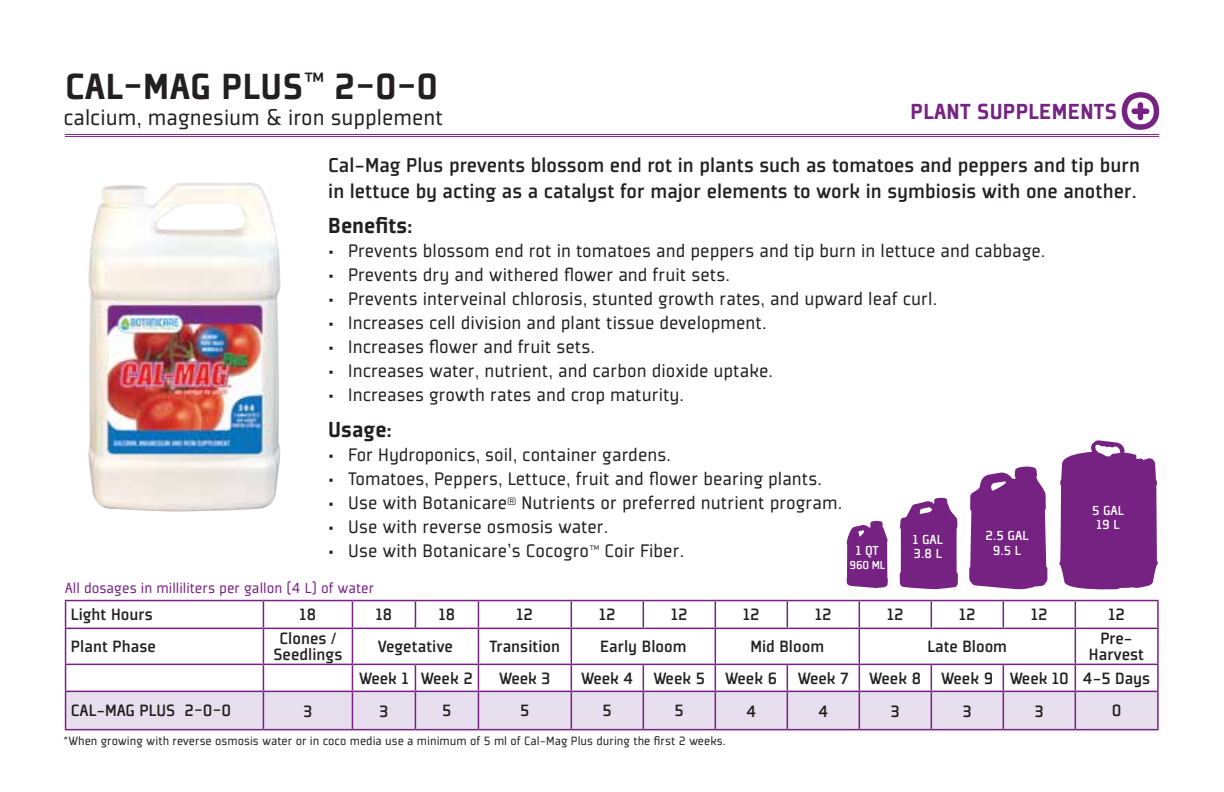
<style>
.page{position:relative;width:1224px;height:792px;background:#fff}
.page>*{position:absolute;margin:0;border:0;box-sizing:border-box;transform-origin:0 0}
.t1{font:900 40px "Plexes Pro";letter-spacing:.015em;color:#231f20}
.t2{font:24px "Plexes Pro";color:#231f20}
.t3{font:900 24px "Plexes Pro";letter-spacing:.015em;color:#762283}
.t4{font:900 24px "Plexes Pro";color:#231f20}
.t5{font:500 22px/26.4px "Plexes Pro";color:#231f20}
.t6{font:20px "Plexes Pro";color:#231f20}
.t7{font:500 18px/16px "Plexes Pro";color:#231f20;text-align:center}
.t8{font:16px "Plexes Pro";color:#762283}
.t9{font:500 14.4px/14.4px "Plexes Pro";color:#fff;text-align:center}
.t10{font:13.2px "Plexes Pro";color:#231f20}
.t11{font:500 12.6px "Plexes Pro";color:#fff}
</style>
<div class="page">
<img style="left:88px;top:182px;width:193px;height:330px">
<hr style="left:65px;top:136px;width:1094px;height:1px;background:#762283">
<hr style="left:65px;top:134px;width:1094px;height:1px;background:#762283">
<svg style="left:66px;top:601px;width:286px;height:90px"></svg>
<div style="left:263px;top:628px;width:89px;height:36px;background:#fff"></div>
<svg style="left:66px;top:692px;width:1091px;height:37px;background:#e5dceb"></svg>
<hr style="left:65px;top:600px;width:198px;height:1px;background:#762283">
<svg style="left:65px;top:601px;width:1px;height:27px"></svg>
<hr style="left:263px;top:600px;width:89px;height:1px;background:#762283">
<svg style="left:263px;top:601px;width:1px;height:27px"></svg>
<hr style="left:352px;top:600px;width:63px;height:1px;background:#762283">
<hr style="left:415px;top:600px;width:63px;height:1px;background:#762283">
<hr style="left:478px;top:600px;width:93px;height:1px;background:#762283">
<hr style="left:571px;top:600px;width:72px;height:1px;background:#762283">
<hr style="left:643px;top:600px;width:72px;height:1px;background:#762283">
<hr style="left:715px;top:600px;width:72px;height:1px;background:#762283">
<hr style="left:787px;top:600px;width:72px;height:1px;background:#762283">
<hr style="left:859px;top:600px;width:72px;height:1px;background:#762283">
<hr style="left:931px;top:600px;width:72px;height:1px;background:#762283">
<hr style="left:1003px;top:600px;width:72px;height:1px;background:#762283">
<hr style="left:1075px;top:600px;width:84px;height:1px;background:#762283">
<hr style="left:1157px;top:601px;width:2px;height:27px;background:#762283">
<hr style="left:65px;top:628px;width:198px;height:1px;background:#762283">
<hr style="left:65px;top:629px;width:1px;height:35px;background:#762283">
<hr style="left:263px;top:628px;width:89px;height:1px;background:#762283">
<hr style="left:263px;top:629px;width:1px;height:35px;background:#762283">
<hr style="left:1075px;top:628px;width:84px;height:1px;background:#762283">
<hr style="left:1157px;top:629px;width:2px;height:35px;background:#762283">
<hr style="left:65px;top:664px;width:198px;height:1px;background:#762283">
<svg style="left:65px;top:665px;width:1px;height:26px"></svg>
<hr style="left:263px;top:664px;width:89px;height:1px;background:#762283">
<svg style="left:263px;top:665px;width:1px;height:26px"></svg>
<hr style="left:1075px;top:664px;width:84px;height:1px;background:#762283">
<svg style="left:352px;top:601px;width:806px;height:90px"></svg>
<hr style="left:1157px;top:665px;width:2px;height:26px;background:#762283">
<hr style="left:65px;top:691px;width:198px;height:1px;background:#762283">
<hr style="left:65px;top:692px;width:1px;height:37px;background:#762283">
<hr style="left:263px;top:691px;width:89px;height:1px;background:#762283">
<hr style="left:263px;top:692px;width:1px;height:37px;background:#762283">
<hr style="left:352px;top:691px;width:63px;height:1px;background:#762283">
<hr style="left:352px;top:692px;width:1px;height:37px;background:#762283">
<hr style="left:415px;top:691px;width:63px;height:1px;background:#762283">
<hr style="left:415px;top:692px;width:1px;height:37px;background:#762283">
<hr style="left:478px;top:691px;width:93px;height:1px;background:#762283">
<hr style="left:478px;top:692px;width:1px;height:37px;background:#762283">
<hr style="left:571px;top:691px;width:72px;height:1px;background:#762283">
<hr style="left:571px;top:692px;width:1px;height:37px;background:#762283">
<hr style="left:643px;top:691px;width:72px;height:1px;background:#762283">
<hr style="left:643px;top:692px;width:1px;height:37px;background:#762283">
<hr style="left:715px;top:691px;width:72px;height:1px;background:#762283">
<hr style="left:715px;top:692px;width:1px;height:37px;background:#762283">
<hr style="left:787px;top:691px;width:72px;height:1px;background:#762283">
<hr style="left:787px;top:692px;width:1px;height:37px;background:#762283">
<hr style="left:859px;top:691px;width:72px;height:1px;background:#762283">
<hr style="left:859px;top:692px;width:1px;height:37px;background:#762283">
<hr style="left:931px;top:691px;width:72px;height:1px;background:#762283">
<hr style="left:931px;top:692px;width:1px;height:37px;background:#762283">
<hr style="left:1003px;top:691px;width:72px;height:1px;background:#762283">
<hr style="left:1003px;top:692px;width:1px;height:37px;background:#762283">
<hr style="left:1075px;top:691px;width:84px;height:1px;background:#762283">
<hr style="left:1075px;top:692px;width:1px;height:37px;background:#762283">
<hr style="left:1157px;top:692px;width:2px;height:37px;background:#762283">
<hr style="left:65px;top:729px;width:198px;height:1px;background:#762283">
<hr style="left:263px;top:729px;width:89px;height:1px;background:#762283">
<hr style="left:352px;top:729px;width:63px;height:1px;background:#762283">
<hr style="left:415px;top:729px;width:63px;height:1px;background:#762283">
<hr style="left:478px;top:729px;width:93px;height:1px;background:#762283">
<hr style="left:571px;top:729px;width:72px;height:1px;background:#762283">
<hr style="left:643px;top:729px;width:72px;height:1px;background:#762283">
<hr style="left:715px;top:729px;width:72px;height:1px;background:#762283">
<hr style="left:787px;top:729px;width:72px;height:1px;background:#762283">
<hr style="left:859px;top:729px;width:72px;height:1px;background:#762283">
<hr style="left:931px;top:729px;width:72px;height:1px;background:#762283">
<hr style="left:1003px;top:729px;width:72px;height:1px;background:#762283">
<hr style="left:1075px;top:729px;width:84px;height:1px;background:#762283">
<svg style="left:899px;top:497px;width:59px;height:92px;background:#8b4496"></svg>
<svg style="left:969px;top:466px;width:79px;height:124px;background:#8b4496"></svg>
<svg style="left:1059px;top:440px;width:99px;height:150px;background:#894094"></svg>
<svg style="left:846px;top:521px;width:42px;height:67px;background:#894194"></svg>
<svg style="left:1122px;top:92px;width:37px;height:38px"></svg>
<h1 class="t1" style="left:65px;top:61px;width:375px">CAL-MAG PLUS<sup>™</sup> 2-0-0</h1>
<p class="t2" style="left:63px;top:104px;width:381px">calcium, magnesium &amp; iron supplement</p>
<p class="t3" style="left:911px;top:96px;width:208px">PLANT SUPPLEMENTS</p>
<p class="t5" style="left:328px;top:152px;width:813px">Cal-Mag Plus prevents blossom end rot in plants such as tomatoes and peppers and tip burn in lettuce by acting as a catalyst for major elements to work in symbiosis with one another.</p>
<p class="t4" style="left:328px;top:211px;width:86px">Benefits:</p>
<p class="t6" style="left:328px;top:239px;width:719px">• Prevents blossom end rot in tomatoes and peppers and tip burn in lettuce and cabbage.</p>
<p class="t6" style="left:328px;top:263px;width:403px">• Prevents dry and withered flower and fruit sets.</p>
<p class="t6" style="left:328px;top:287px;width:610px">• Prevents interveinal chlorosis, stunted growth rates, and upward leaf curl.</p>
<p class="t6" style="left:328px;top:311px;width:440px">• Increases cell division and plant tissue development.</p>
<p class="t6" style="left:328px;top:335px;width:268px">• Increases flower and fruit sets.</p>
<p class="t6" style="left:328px;top:359px;width:446px">• Increases water, nutrient, and carbon dioxide uptake.</p>
<p class="t6" style="left:328px;top:383px;width:357px">• Increases growth rates and crop maturity.</p>
<p class="t4" style="left:328px;top:415px;width:65px">Usage:</p>
<p class="t6" style="left:328px;top:443px;width:344px">• For Hydroponics, soil, container gardens.</p>
<p class="t6" style="left:328px;top:467px;width:495px">• Tomatoes, Peppers, Lettuce, fruit and flower bearing plants.</p>
<p class="t6" style="left:328px;top:491px;width:516px">• Use with Botanicare<sup>®</sup> Nutrients or preferred nutrient program.</p>
<p class="t6" style="left:328px;top:515px;width:282px">• Use with reverse osmosis water.</p>
<p class="t6" style="left:328px;top:539px;width:357px">• Use with Botanicare’s Cocogro<sup>™</sup> Coir Fiber.</p>
<p class="t9" style="left:1092px;top:503px;width:34px">5 GAL<br>19 L</p>
<p class="t9" style="left:986px;top:529px;width:45px">2.5 GAL<br>9.5 L</p>
<p class="t9" style="left:913px;top:532px;width:32px">1 GAL</p>
<p class="t9" style="left:856px;top:543px;width:25px">1 QT</p>
<p class="t9" style="left:914px;top:546px;width:29px">3.8 L</p>
<p class="t11" style="left:850px;top:558px;width:37px">960 ML</p>
<p class="t8" style="left:65px;top:579px;width:311px">All dosages in milliliters per gallon (4 L) of water</p>
<p class="t7" style="left:71px;top:606px;width:83px">Light Hours</p>
<p class="t7" style="left:300px;top:606px;width:18px">18</p>
<p class="t7" style="left:376px;top:606px;width:18px">18</p>
<p class="t7" style="left:439px;top:606px;width:18px">18</p>
<p class="t7" style="left:517px;top:606px;width:18px">12</p>
<p class="t7" style="left:599px;top:606px;width:18px">12</p>
<p class="t7" style="left:671px;top:606px;width:18px">12</p>
<p class="t7" style="left:743px;top:606px;width:18px">12</p>
<p class="t7" style="left:815px;top:606px;width:18px">12</p>
<p class="t7" style="left:887px;top:606px;width:18px">12</p>
<p class="t7" style="left:959px;top:606px;width:18px">12</p>
<p class="t7" style="left:1031px;top:606px;width:18px">12</p>
<p class="t7" style="left:1108px;top:606px;width:18px">12</p>
<p class="t7" style="left:71px;top:638px;width:87px">Plant Phase</p>
<p class="t7" style="left:273px;top:630px;width:70px">Clones /<br>Seedlings</p>
<p class="t7" style="left:378px;top:638px;width:77px">Vegetative</p>
<p class="t7" style="left:490px;top:638px;width:72px">Transition</p>
<p class="t7" style="left:600px;top:638px;width:88px">Early Bloom</p>
<p class="t7" style="left:750px;top:638px;width:75px">Mid Bloom</p>
<p class="t7" style="left:927px;top:638px;width:81px">Late Bloom</p>
<p class="t7" style="left:1089px;top:630px;width:57px">Pre-<br>Harvest</p>
<p class="t7" style="left:359px;top:670px;width:115px">Week 1 Week 2</p>
<p class="t7" style="left:499px;top:670px;width:53px">Week 3</p>
<p class="t7" style="left:581px;top:670px;width:571px">Week 4 Week 5 Week 6 Week 7 Week 8 Week 9 Week 10 4-5 Days</p>
<p class="t7" style="left:71px;top:702px;width:162px">CAL-MAG PLUS 2-0-0</p>
<p class="t7" style="left:303px;top:703px;width:10px">3</p>
<p class="t7" style="left:379px;top:703px;width:10px">3</p>
<p class="t7" style="left:442px;top:702px;width:11px">5</p>
<p class="t7" style="left:520px;top:702px;width:11px">5</p>
<p class="t7" style="left:603px;top:702px;width:11px">5</p>
<p class="t7" style="left:675px;top:702px;width:11px">5</p>
<p class="t7" style="left:746px;top:703px;width:11px">4</p>
<p class="t7" style="left:818px;top:703px;width:11px">4</p>
<p class="t7" style="left:891px;top:703px;width:10px">3</p>
<p class="t7" style="left:963px;top:703px;width:10px">3</p>
<p class="t7" style="left:1035px;top:703px;width:10px">3</p>
<p class="t7" style="left:1112px;top:702px;width:11px">0</p>
<p class="t10" style="left:63px;top:733px;width:664px">*When growing with reverse osmosis water or in coco media use a minimum of 5 ml of Cal-Mag Plus during the first 2 weeks.</p>
</div>
